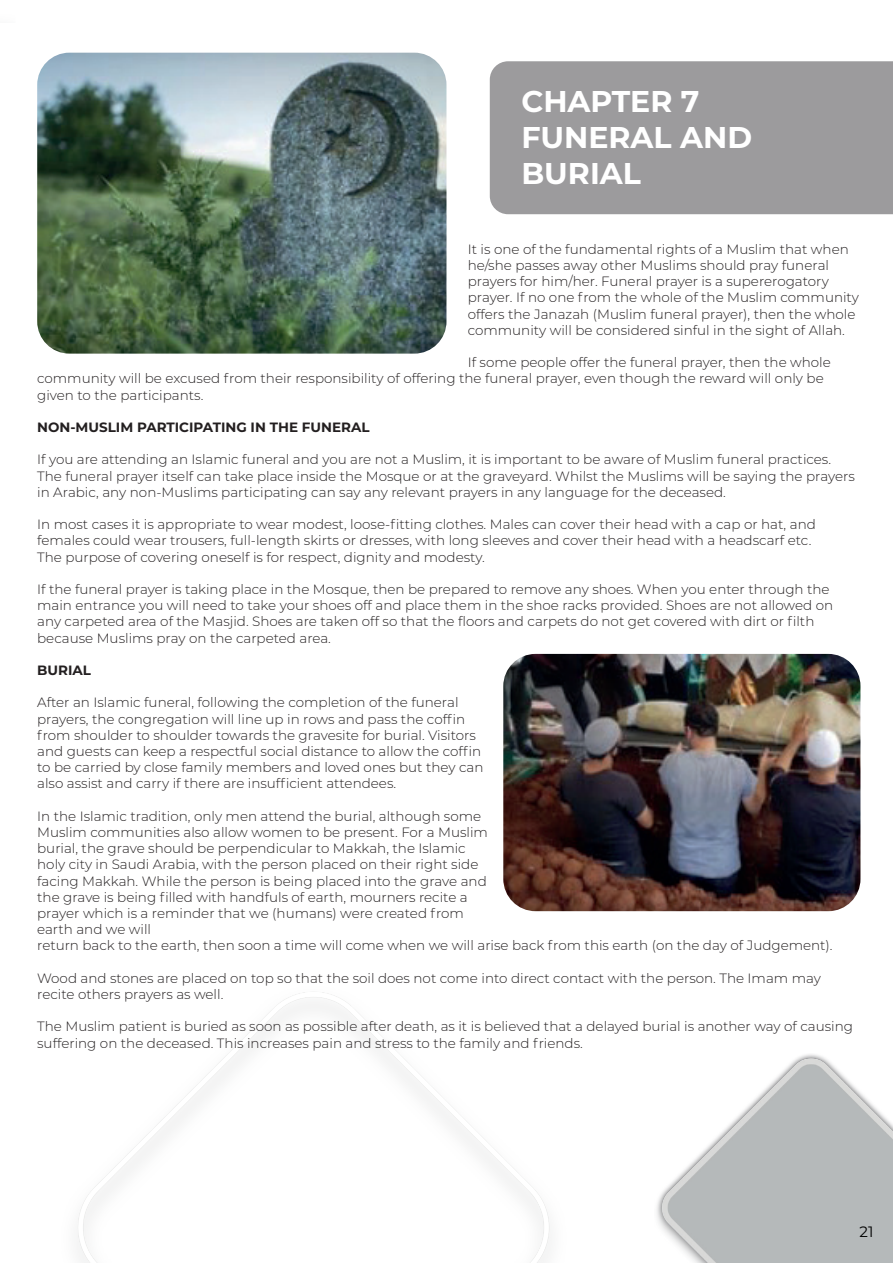
<style>
.page{position:relative;width:893px;height:1263px;background:#fff}
.page>*{position:absolute;margin:0;border:0;box-sizing:border-box;transform-origin:0 0}
.t1{font:700 30px/36px "Montserrat";color:#fff}
.t2{font:15px "Montserrat";color:#000}
.t3{font:300 13.5px/16.2px "Montserrat";color:#231f20}
.t4{font:700 13.5px "Montserrat";color:#231f20}
</style>
<div class="page">
<img style="left:656px;top:1054px;width:237px;height:209px">
<div style="left:489px;top:61px;width:404px;height:154px;background:#9c9b9d"></div>
<img style="left:37px;top:53px;width:409px;height:301px">
<img style="left:503px;top:654px;width:357px;height:257px">
<h1 class="t1" style="left:521px;top:82px;width:232px">CHAPTER 7<br>FUNERAL AND<br>BURIAL</h1>
<p class="t3" style="left:468px;top:240px;width:393px">It is one of the fundamental rights of a Muslim that when he/she passes away other Muslims should pray funeral prayers for him/her. Funeral prayer is a supererogatory prayer. If no one from the whole of the Muslim community offers the Janazah (Muslim funeral prayer), then the whole community will be considered sinful in the sight of Allah.</p>
<p class="t3" style="left:37px;top:354px;width:795px;text-indent:431px">If some people offer the funeral prayer, then the whole community will be excused from their responsibility of offering the funeral prayer, even though the reward will only be given to the participants.</p>
<p class="t4" style="left:37px;top:417px;width:334px">NON-MUSLIM PARTICIPATING IN THE FUNERAL</p>
<p class="t3" style="left:37px;top:451px;width:819px">If you are attending an Islamic funeral and you are not a Muslim, it is important to be aware of Muslim funeral practices.<br>The funeral prayer itself can take place inside the Mosque or at the graveyard. Whilst the Muslims will be saying the prayers in Arabic, any non-Muslims participating can say any relevant prayers in any language for the deceased.</p>
<p class="t3" style="left:37px;top:516px;width:780px">In most cases it is appropriate to wear modest, loose-fitting clothes. Males can cover their head with a cap or hat, and females could wear trousers, full-length skirts or dresses, with long sleeves and cover their head with a headscarf etc.<br>The purpose of covering oneself is for respect, dignity and modesty.</p>
<p class="t3" style="left:37px;top:581px;width:797px">If the funeral prayer is taking place in the Mosque, then be prepared to remove any shoes. When you enter through the main entrance you will need to take your shoes off and place them in the shoe racks provided. Shoes are not allowed on any carpeted area of the Masjid. Shoes are taken off so that the floors and carpets do not get covered with dirt or filth because Muslims pray on the carpeted area.</p>
<p class="t4" style="left:37px;top:660px;width:55px">BURIAL</p>
<p class="t3" style="left:37px;top:694px;width:448px">After an Islamic funeral, following the completion of the funeral prayers, the congregation will line up in rows and pass the coffin from shoulder to shoulder towards the gravesite for burial. Visitors and guests can keep a respectful social distance to allow the coffin to be carried by close family members and loved ones but they can also assist and carry if there are insufficient attendees.</p>
<p class="t3" style="left:37px;top:807px;width:797px">In the Islamic tradition, only men attend the burial, although some<br>Muslim communities also allow women to be present. For a Muslim<br>burial, the grave should be perpendicular to Makkah, the Islamic<br>holy city in Saudi Arabia, with the person placed on their right side<br>facing Makkah. While the person is being placed into the grave and<br>the grave is being filled with handfuls of earth, mourners recite a<br>prayer which is a reminder that we (humans) were created from<br>earth and we will<br>return back to the earth, then soon a time will come when we will arise back from this earth (on the day of Judgement).</p>
<p class="t3" style="left:37px;top:969px;width:785px">Wood and stones are placed on top so that the soil does not come into direct contact with the person. The Imam may recite others prayers as well.</p>
<p class="t3" style="left:37px;top:1018px;width:817px">The Muslim patient is buried as soon as possible after death, as it is believed that a delayed burial is another way of causing suffering on the deceased. This increases pain and stress to the family and friends.</p>
<p class="t2" style="left:860px;top:1221px;width:15px">21</p>
</div>
